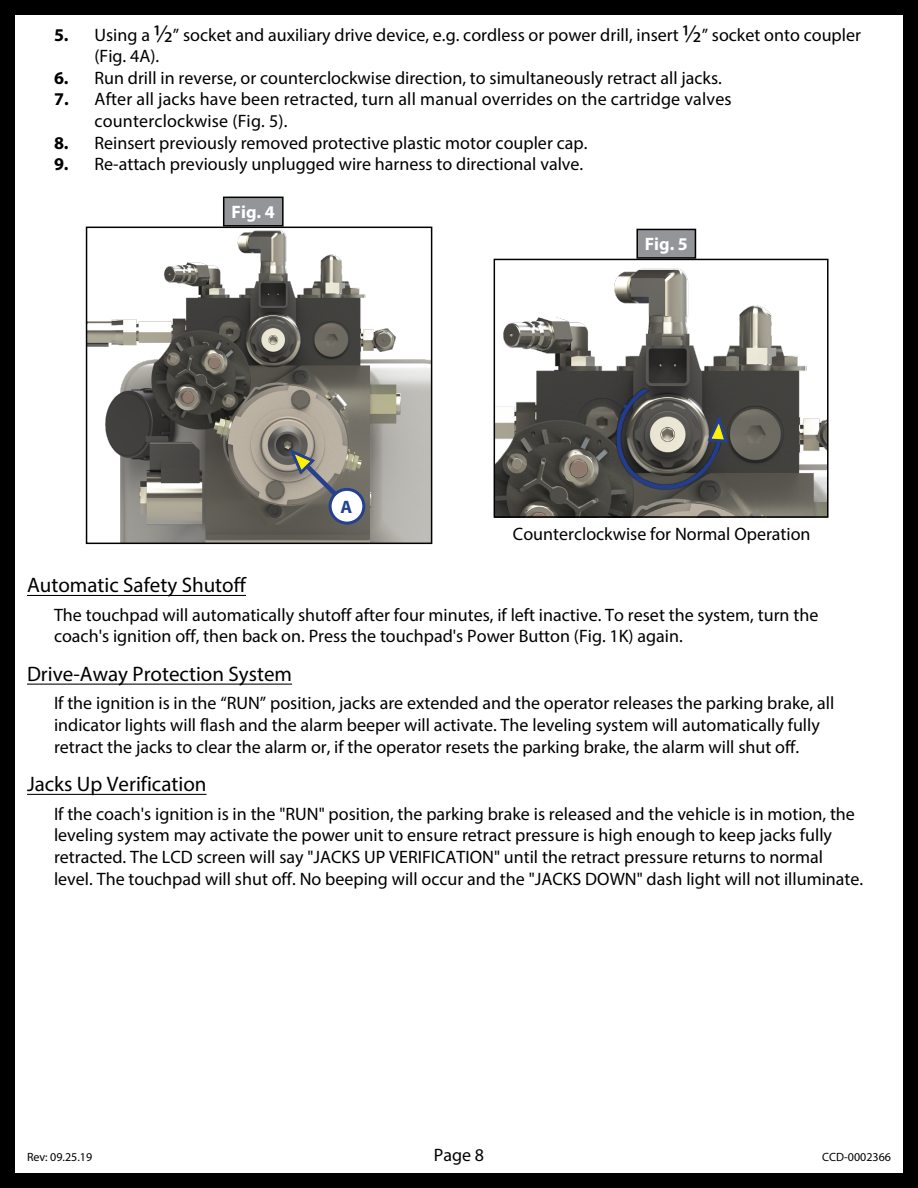
<style>
.page{position:relative;width:918px;height:1188px;background:#fff}
.page>*{position:absolute;margin:0;border:0;box-sizing:border-box;transform-origin:0 0}
.Sub-Title{font:21px "Myriad Pro";color:#000}
.Body_Text{font:18px/21.6px "Myriad Pro";color:#000}
.t1{font:700 18px "Myriad Pro";color:#fff}
.t2{font:700 18px "Myriad Pro";color:#25408f}
.t3{font:12px "Myriad Pro";color:#000}
.s1{font-weight:700}
.s2{font-size:25.2px}
</style>
<div class="page">
<div style="left:0;top:0;width:918px;height:1188px;border:15px solid #000"></div>
<img style="left:497px;top:268px;width:329px;height:247px">
<div style="left:494px;top:259px;width:335px;height:259px;border:2px solid #000"></div>
<img style="left:89px;top:230px;width:340px;height:311px">
<div style="left:86px;top:227px;width:346px;height:317px;border:2px solid #000"></div>
<svg style="left:290px;top:450px;width:73px;height:72px;background:#86837b"></svg>
<div style="left:330px;top:489px;width:34px;height:34px;background:#fff;border-radius:50%"></div>
<div style="left:329px;top:488px;width:36px;height:37px;border:3px solid #25408f;border-radius:50%"></div>
<img style="left:591px;top:363px;width:148px;height:151px">
<svg style="left:708px;top:417px;width:19px;height:25px"></svg>
<div style="left:224px;top:197px;width:59px;height:29px;background:#939598"></div>
<div style="left:223px;top:197px;width:61px;height:30px;border:2px solid #000"></div>
<div style="left:637px;top:229px;width:58px;height:29px;background:#939598"></div>
<div style="left:636px;top:229px;width:60px;height:30px;border:2px solid #000"></div>
<hr style="left:27px;top:595px;width:219px;height:1px;background:#000">
<hr style="left:27px;top:684px;width:265px;height:1px;background:#000">
<hr style="left:27px;top:794px;width:180px;height:1px;background:#000">
<p class="Body_Text" style="left:94px;top:23px;width:768px;text-indent:-40px"><span class="s1">5.</span> Using a <span class="s2">1/2</span>” socket and auxiliary drive device, e.g. cordless or power drill, insert <span class="s2">1/2</span>” socket onto coupler (Fig. 4A).</p>
<p class="Body_Text" style="left:54px;top:67px;width:669px"><span class="s1">6.</span> Run drill in reverse, or counterclockwise direction, to simultaneously retract all jacks.</p>
<p class="Body_Text" style="left:94px;top:88px;width:639px;text-indent:-40px"><span class="s1">7.</span> After all jacks have been retracted, turn all manual overrides on the cartridge valves counterclockwise (Fig. 5).</p>
<p class="Body_Text" style="left:54px;top:131px;width:535px"><span class="s1">8.</span> Reinsert previously removed protective plastic motor coupler cap.</p>
<p class="Body_Text" style="left:54px;top:153px;width:531px"><span class="s1">9.</span> Re-attach previously unplugged wire harness to directional valve.</p>
<p class="t1" style="left:232px;top:201px;width:45px">Fig. 4</p>
<p class="t2" style="left:341px;top:495px;width:13px">A</p>
<p class="t1" style="left:645px;top:233px;width:45px">Fig. 5</p>
<p class="Body_Text" style="left:513px;top:523px;width:299px">Counterclockwise for Normal Operation</p>
<p class="Sub-Title" style="left:27px;top:572px;width:221px">Automatic Safety Shutoff</p>
<p class="Body_Text" style="left:54px;top:604px;width:766px">The touchpad will automatically shutoff after four minutes, if left inactive. To reset the system, turn the coach's ignition off, then back on. Press the touchpad's Power Button (Fig. 1K) again.</p>
<p class="Sub-Title" style="left:27px;top:661px;width:267px">Drive-Away Protection System</p>
<p class="Body_Text" style="left:54px;top:692px;width:782px">If the ignition is in the “RUN” position, jacks are extended and the operator releases the parking brake, all indicator lights will flash and the alarm beeper will activate. The leveling system will automatically fully retract the jacks to clear the alarm or, if the operator resets the parking brake, the alarm will shut off.</p>
<p class="Sub-Title" style="left:27px;top:771px;width:181px">Jacks Up Verification</p>
<p class="Body_Text" style="left:54px;top:803px;width:811px">If the coach's ignition is in the "RUN" position, the parking brake is released and the vehicle is in motion, the leveling system may activate the power unit to ensure retract pressure is high enough to keep jacks fully retracted. The LCD screen will say "JACKS UP VERIFICATION" until the retract pressure returns to normal level. The touchpad will shut off. No beeping will occur and the "JACKS DOWN" dash light will not illuminate.</p>
<p class="t3" style="left:27px;top:1150px;width:67px">Rev: 09.25.19</p>
<p class="Body_Text" style="left:434px;top:1144px;width:52px">Page 8</p>
<p class="t3" style="left:822px;top:1150px;width:70px">CCD-0002366</p>
</div>
